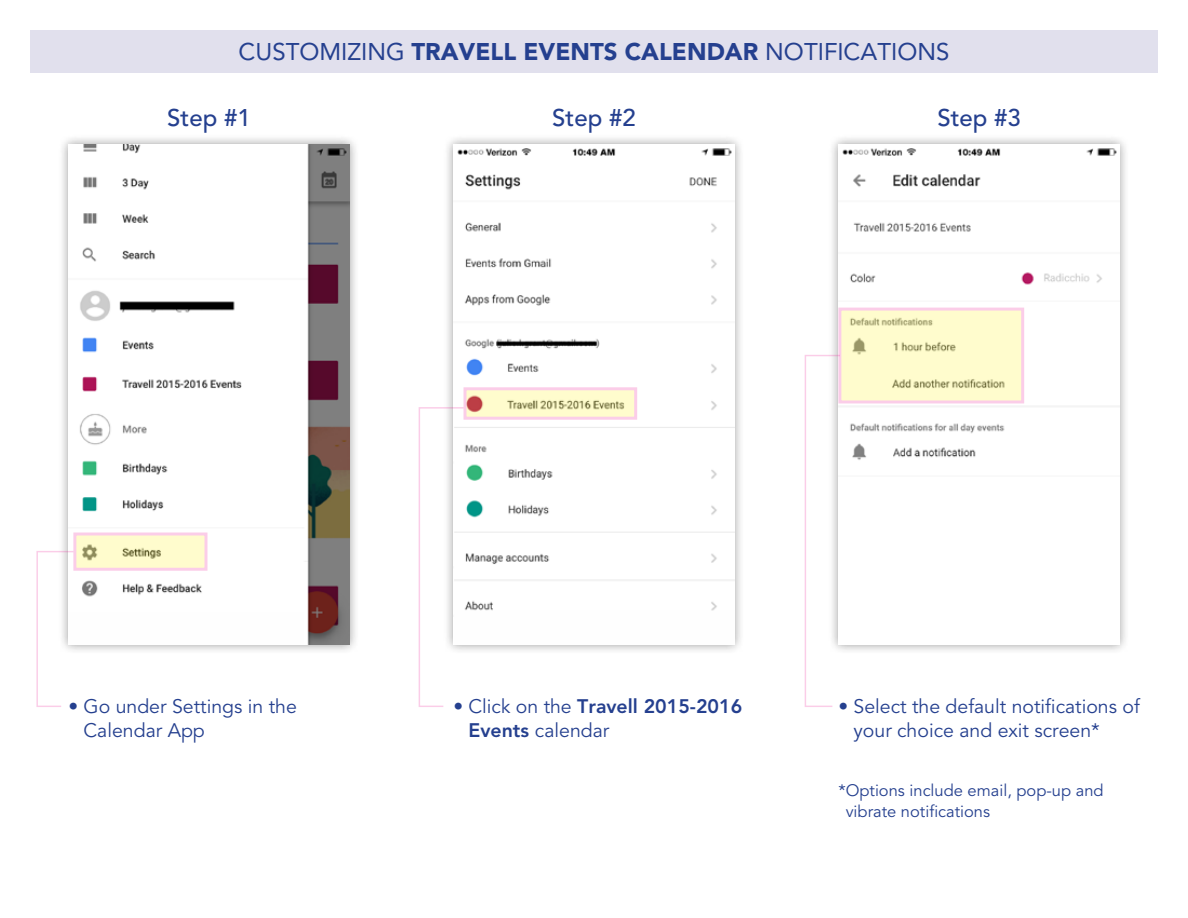
<style>
.page{position:relative;width:1188px;height:918px;background:#fff}
.page>*{position:absolute;margin:0;border:0;box-sizing:border-box;transform-origin:0 0}
.t1{font:24px "Avenir Roman";color:#25408f}
.t2{font:500 24px "Avenir";color:#25408f}
.t3{font:19.5px/24px "Avenir";color:#25408f}
.t4{font:800 19.5px/24px "Avenir";color:#25408f}
.t5{font:16.5px/21px "Avenir";color:#25408f}
.s1{font-family:"Avenir";font-weight:900}
.s2{font-weight:400}
</style>
<div class="page">
<div style="left:58px;top:135px;width:302px;height:520px;background:#000;opacity:.4"></div>
<img style="left:68px;top:145px;width:282px;height:500px">
<div style="left:443px;top:135px;width:302px;height:520px;background:#000;opacity:.4"></div>
<img style="left:453px;top:145px;width:282px;height:500px">
<div style="left:828px;top:135px;width:302px;height:520px;background:#000;opacity:.4"></div>
<img style="left:838px;top:145px;width:282px;height:500px">
<svg style="left:464px;top:387px;width:173px;height:33px;background:#f2e3c5"></svg>
<svg style="left:73px;top:532px;width:135px;height:39px;background:#f7eccb"></svg>
<svg style="left:838px;top:308px;width:186px;height:96px;background:#f8f2c9"></svg>
<svg style="left:36px;top:550px;width:39px;height:157px"></svg>
<svg style="left:418px;top:406px;width:47px;height:301px"></svg>
<svg style="left:804px;top:354px;width:38px;height:353px"></svg>
<div style="left:30px;top:30px;width:1128px;height:43px;background:#e1e0ed"></div>
<p class="t1" style="left:239px;top:38px;width:710px">CUSTOMIZING <span class="s1">TRAVELL EVENTS CALENDAR</span> N OTIFICATIONS</p>
<p class="t2" style="left:167px;top:104px;width:85px">Step #1</p>
<p class="t2" style="left:552px;top:104px;width:85px">Step #2</p>
<p class="t2" style="left:937px;top:104px;width:85px">Step #3</p>
<p class="t3" style="left:84px;top:695px;width:215px;text-indent:-15px">• Go under Settings in the<br>Calendar App</p>
<p class="t4" style="left:469px;top:695px;width:275px;text-indent:-15px"><span class="s2">• Click on the</span> Travell 2015-2016<br>Events <span class="s2">calendar</span></p>
<p class="t3" style="left:854px;top:695px;width:288px;text-indent:-15px">• Select the default notifications of your choice and exit screen*</p>
<p class="t5" style="left:846px;top:780px;width:259px;text-indent:-7px">*Options include email, pop-up and vibrate notifications</p>
</div>
